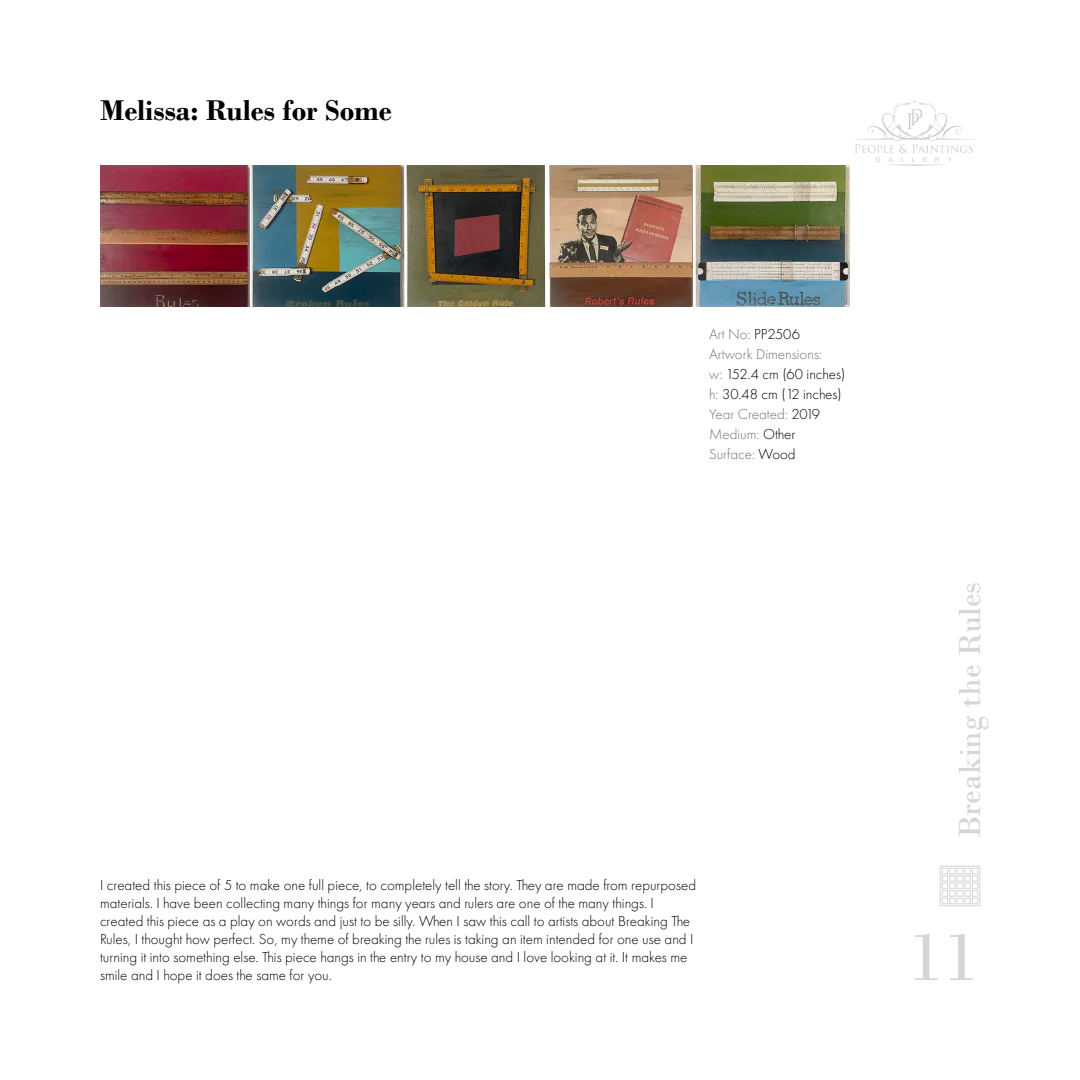
<style>
.page{position:relative;width:1080px;height:1080px;background:#fff}
.page>*{position:absolute;margin:0;border:0;box-sizing:border-box;transform-origin:0 0}
.t1{font:72px "Bodoni";color:#d6d6d6}
.t2{font:32px "Bodoni";color:#d6d6d6}
.t3{font:700 30px "Bodoni";color:#000}
.t4{font:300 15px/18px "Futura PT";color:#000}
.t5{font:300 15px/20px "Futura PT";color:#727272}
.s1{color:#000}
</style>
<div class="page">
<svg style="left:855px;top:100px;width:118px;height:66px"></svg>
<svg style="left:940px;top:866px;width:40px;height:40px"></svg>
<svg style="left:942px;top:868px;width:36px;height:36px"></svg>
<img style="left:100px;top:165px;width:750px;height:142px">
<h3 class="t3" style="left:100px;top:92px;width:293px">Melissa: Rules for Some</h3>
<p class="t5" style="left:709px;top:324px;width:138px">Art No: <span class="s1">PP2506<br></span>Artwork Dimensions:<br>w: <span class="s1">152.4 cm (60 inches) </span>h: <span class="s1">30.48 cm (12 inches)<br></span>Year Created: <span class="s1">2019<br></span>Medium: <span class="s1">Other<br></span>Surface: <span class="s1">Wood</span></p>
<p class="t4" style="left:100px;top:876px;width:598px">I created this piece of 5 to make one full piece, to completely tell the story. They are made from repurposed materials. I have been collecting many things for many years and rulers are one of the many things. I created this piece as a play on words and just to be silly. When I saw this call to artists about Breaking The Rules, I thought how perfect. So, my theme of breaking the rules is taking an item intended for one use and I turning it into something else. This piece hangs in the entry to my house and I love looking at it. It makes me smile and I hope it does the same for you.</p>
<h2 class="t2" style="left:951px;top:838px;width:258px;rotate:-90deg">Breaking the Rules</h2>
<h1 class="t1" style="left:908px;top:914px;width:72px">11</h1>
</div>
